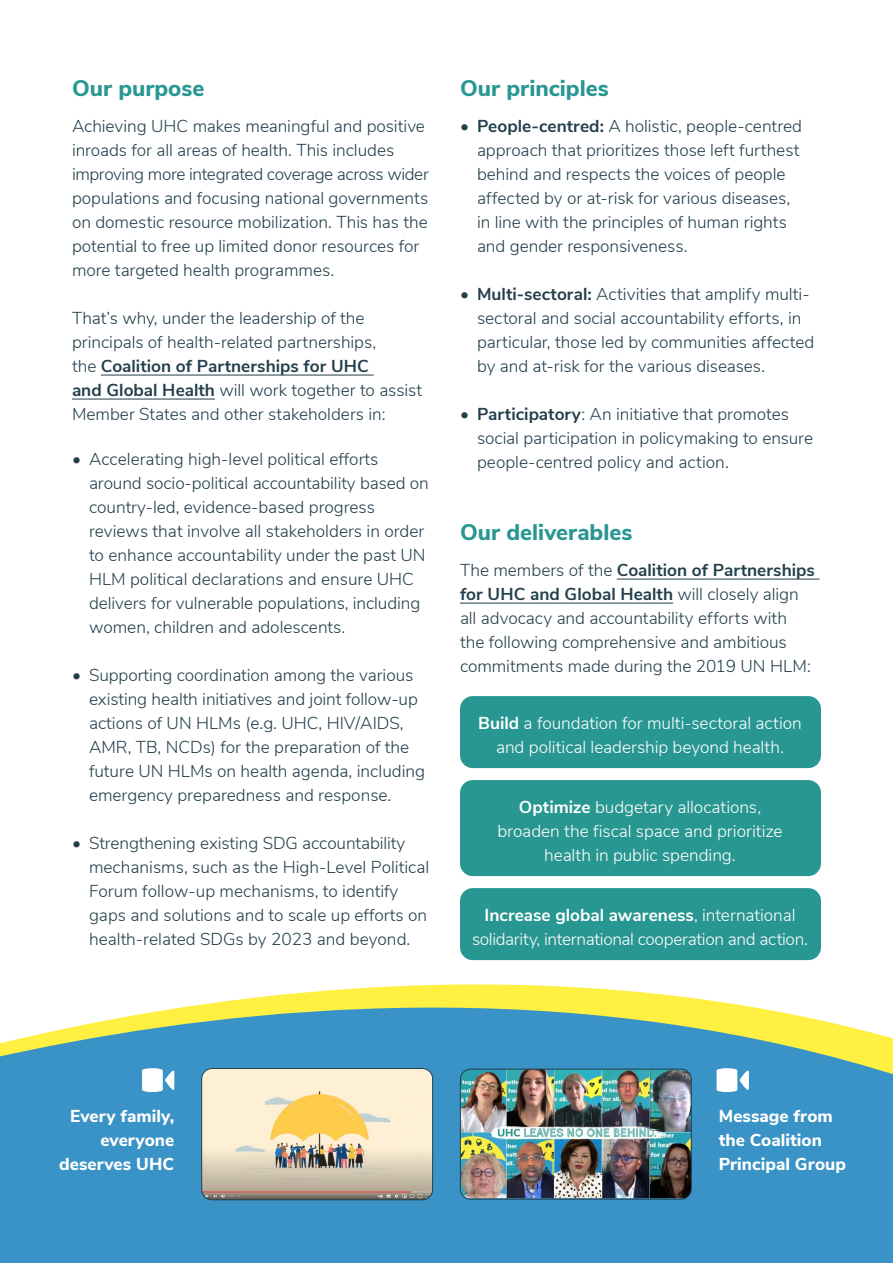
<style>
.page{position:relative;width:893px;height:1263px;background:#fff}
.page>*{position:absolute;margin:0;border:0;box-sizing:border-box;transform-origin:0 0}
.t1{font:800 22.5px "Nunito Sans";color:#289691}
.t2{font:300 17.25px/24px "Nunito Sans";color:#233f4c}
.t3{font:300 17.25px/24px "Nunito Sans";letter-spacing:-.005em;color:#fff;text-align:center}
.t4{font:800 17.25px/24px "Nunito Sans";letter-spacing:.005em;color:#fff}
.s1{font-weight:700}
</style>
<div class="page">
<hr style="left:101px;top:375px;width:273px;height:1px;background:#233f4c">
<hr style="left:72px;top:399px;width:143px;height:1px;background:#233f4c">
<hr style="left:617px;top:579px;width:202px;height:1px;background:#233f4c">
<hr style="left:460px;top:603px;width:213px;height:1px;background:#233f4c">
<div style="left:460px;top:696px;width:361px;height:72px;background:#289691;border-radius:13px"></div>
<div style="left:460px;top:780px;width:361px;height:96px;background:#289691;border-radius:13px"></div>
<svg style="left:0;top:865px;width:893px;height:398px;fill:#3a93c6"></svg>
<img style="left:202px;top:1068px;width:231px;height:132px">
<div style="left:201px;top:1068px;width:232px;height:132px;border:1px solid #233f4c;border-radius:10px"></div>
<img style="left:460px;top:1069px;width:231px;height:129px">
<div style="left:460px;top:1069px;width:232px;height:130px;border:1px solid #233f4c;border-radius:10px"></div>
<svg style="left:142px;top:1068px;width:32px;height:24px"></svg>
<svg style="left:717px;top:1068px;width:32px;height:24px"></svg>
<h1 class="t1" style="left:72px;top:72px;width:134px">Our purpose</h1>
<p class="t2" style="left:72px;top:113px;width:358px">Achieving UHC makes meaningful and positive inroads for all areas of health. This includes improving more integrated coverage across wider populations and focusing national governments on domestic resource mobilization. This has the potential to free up limited donor resources for more targeted health programmes.</p>
<p class="t2" style="left:72px;top:305px;width:352px">That’s why, under the leadership of the principals of health-related partnerships,<br>the <span class="s1">Coalition of Partnerships for UHC<br>and Global Health</span> will work together to assist Member States and other stakeholders in:</p>
<p class="t2" style="left:89px;top:446px;width:341px;text-indent:-17px">• Accelerating high-level political efforts around socio-political accountability based on country-led, evidence-based progress reviews that involve all stakeholders in order to enhance accountability under the past UN HLM political declarations and ensure UHC delivers for vulnerable populations, including women, children and adolescents.</p>
<p class="t2" style="left:89px;top:662px;width:338px;text-indent:-17px">• Supporting coordination among the various existing health initiatives and joint follow-up actions of UN HLMs (e.g. UHC, HIV/AIDS, AMR, TB, NCDs) for the preparation of the future UN HLMs on health agenda, including emergency preparedness and response.</p>
<p class="t2" style="left:89px;top:830px;width:342px;text-indent:-17px">• Strengthening existing SDG accountability mechanisms, such as the High-Level Political Forum follow-up mechanisms, to identify gaps and solutions and to scale up efforts on health-related SDGs by 2023 and beyond.</p>
<h1 class="t1" style="left:460px;top:72px;width:150px">Our principles</h1>
<p class="t2" style="left:477px;top:113px;width:327px;text-indent:-17px"><span class="s1">• People-centred:</span> A holistic, people-centred approach that prioritizes those left furthest behind and respects the voices of people affected by or at-risk for various diseases, in line with the principles of human rights and gender responsiveness.</p>
<p class="t2" style="left:477px;top:281px;width:339px;text-indent:-17px">• <span class="s1">Multi-sectoral:</span> Activities that amplify multi&shy;sectoral and social accountability efforts, in particular, those led by communities affected by and at-risk for the various diseases.</p>
<p class="t2" style="left:477px;top:401px;width:338px;text-indent:-17px">• <span class="s1">Participatory</span>: An initiative that promotes social participation in policymaking to ensure people-centred policy and action.</p>
<h1 class="t1" style="left:460px;top:516px;width:174px">Our deliverables</h1>
<p class="t2" style="left:460px;top:557px;width:356px">The members of the <span class="s1">Coalition of Partnerships for UHC and Global Health</span> will closely align all advocacy and accountability efforts with the following comprehensive and ambitious commitments made during the 2019 UN HLM:</p>
<p class="t3" style="left:478px;top:710px;width:325px"><span class="s1">Build</span> a foundation for multi-sectoral action and political leadership beyond health.</p>
<p class="t3" style="left:497px;top:794px;width:287px"><span class="s1">Optimize</span> budgetary allocations, broaden the fiscal space and prioritize health in public spending.</p>
<p class="t3" style="left:472px;top:902px;width:337px"><span class="s1">Increase global awareness</span>, international solidarity, international cooperation and action.</p>
<p class="t4" style="left:59px;top:1102px;width:116px;text-align:right">Every family, everyone deserves UHC</p>
<p class="t4" style="left:719px;top:1102px;width:129px">Message from the Coalition<br>Principal Group</p>
</div>
